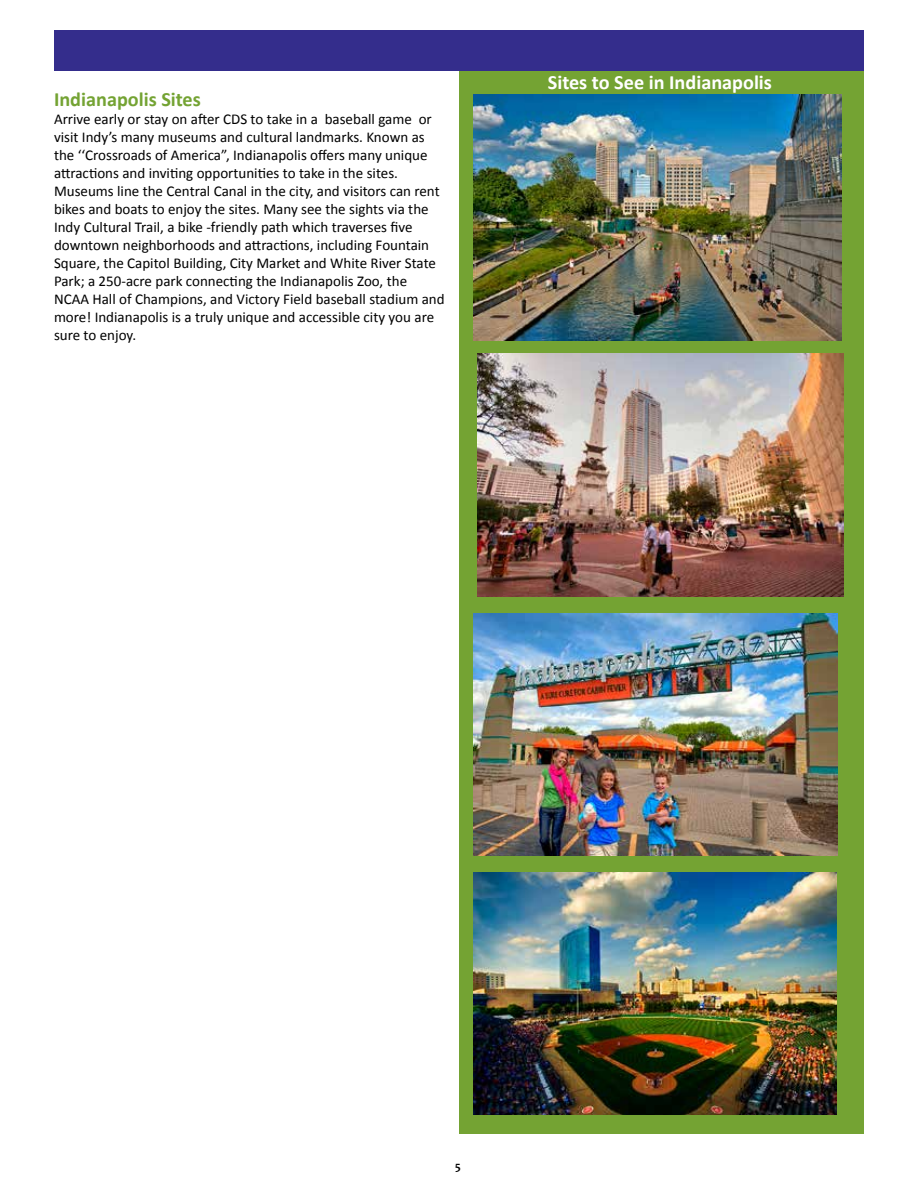
<style>
.page{position:relative;width:918px;height:1188px;background:#fff}
.page>*{position:absolute;margin:0;border:0;box-sizing:border-box;transform-origin:0 0}
.t1{font:700 20.25px "Calibri";color:#fff}
.t2{font:700 20.25px "Calibri";color:#74a333}
.t3{font:15px/18px "Calibri";color:#000}
.t4{font:700 12px "Candara";color:#000}
</style>
<div class="page">
<div style="left:459px;top:69px;width:405px;height:1065px;background:#74a333"></div>
<div style="left:54px;top:30px;width:810px;height:41px;background:#342d8c"></div>
<img style="left:477px;top:354px;width:366px;height:243px">
<img style="left:473px;top:95px;width:369px;height:245px">
<img style="left:473px;top:872px;width:364px;height:243px">
<img style="left:473px;top:613px;width:365px;height:243px">
<h1 class="t2" style="left:54px;top:87px;width:148px">Indianapolis Sites</h1>
<p class="t3" style="left:54px;top:109px;width:392px">Arrive early or stay on after CDS to take in a baseball game or visit Indy’s many museums and cultural landmarks. Known as the ‘‘Crossroads of America”, Indianapolis offers many unique attractions and inviting opportunities to take in the sites.<br>Museums line the Central Canal in the city, and visitors can rent bikes and boats to enjoy the sites. Many see the sights via the Indy Cultural Trail, a bike -friendly path which traverses five downtown neighborhoods and attractions, including Fountain Square, the Capitol Building, City Market and White River State Park; a 250-acre park connecting the Indianapolis Zoo, the NCAA Hall of Champions, and Victory Field baseball stadium and more! Indianapolis is a truly unique and accessible city you are sure to enjoy.</p>
<h1 class="t1" style="left:548px;top:69px;width:226px">Sites to See in Indianapolis</h1>
<p class="t4" style="left:455px;top:1159px;width:7px">5</p>
</div>
